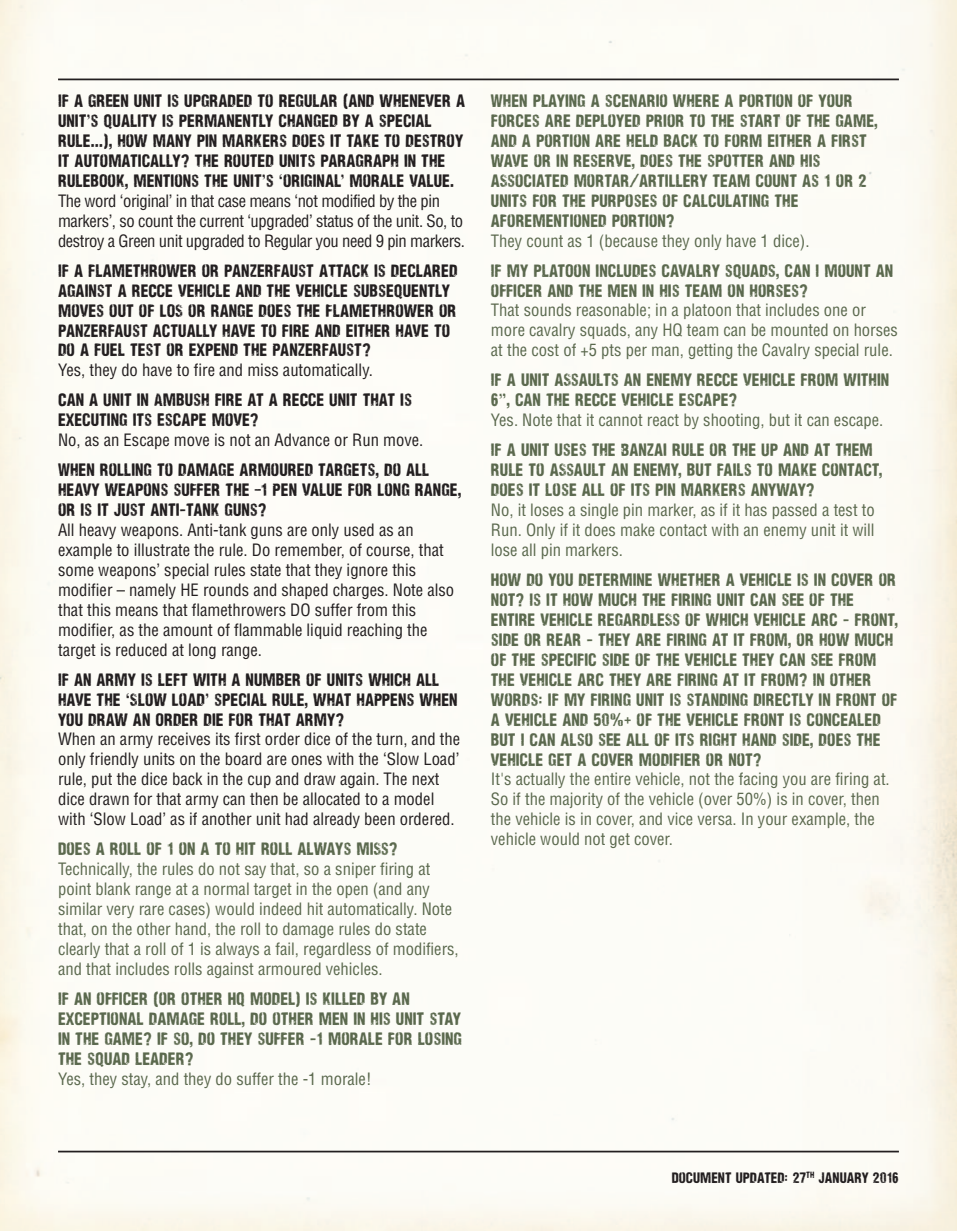
<style>
.page{position:relative;width:957px;height:1231px;background:#fff}
.page>*{position:absolute;margin:0;border:0;box-sizing:border-box;transform-origin:0 0}
.t1{font:16.62px/19.9px "Nidex";color:#5b694e}
.t2{font:condensed 16.62px/19.9px "Helvetica";color:#5b694e}
.t3{font:16.62px/19.9px "Nidex";color:#231f20}
.t4{font:condensed 16.62px/19.9px "Helvetica";color:#231f20}
.t5{font:condensed 16.62px/19.9px "Helvetica";letter-spacing:-.025em;color:#231f20}
.t6{font:14px "Nidex";color:#231f20}
</style>
<div class="page">
<img style="left:0;top:0;width:956px;height:1230px">
<hr style="left:58px;top:78px;width:840px;height:2px;background:#231f20">
<hr style="left:58px;top:1150px;width:840px;height:2px;background:#231f20">
<p class="t3" style="left:58px;top:92px;width:408px">IF A GREEN UNIT IS UPGRADED TO REGULAR (AND WHENEVER A UNIT’S QUALITY IS PERMANENTLY CHANGED BY A SPECIAL RULE…), HOW MANY PIN MARKERS DOES IT TAKE TO DESTROY IT AUTOMATICALLY? THE ROUTED UNITS PARAGRAPH IN THE RULEBOOK, MENTIONS THE UNIT’S ‘ORIGINAL’ MORALE VALUE.</p>
<p class="t5" style="left:58px;top:191px;width:408px">The word ‘original’ in that case means ‘not modified by the pin markers’, so count the current ‘upgraded’ status of the unit. So, to destroy a Green unit upgraded to Regular you need 9 pin markers.</p>
<p class="t3" style="left:58px;top:261px;width:401px">IF A FLAMETHROWER OR PANZERFAUST ATTACK IS DECLARED AGAINST A RECCE VEHICLE AND THE VEHICLE SUBSEQUENTLY MOVES OUT OF LOS OR RANGE DOES THE FLAMETHROWER OR PANZERFAUST ACTUALLY HAVE TO FIRE AND EITHER HAVE TO DO A FUEL TEST OR EXPEND THE PANZERFAUST?</p>
<p class="t4" style="left:58px;top:360px;width:316px">Yes, they do have to fire and miss automatically.</p>
<p class="t3" style="left:58px;top:391px;width:355px">CAN A UNIT IN AMBUSH FIRE AT A RECCE UNIT THAT IS<br>EXECUTING ITS ESCAPE MOVE?</p>
<p class="t4" style="left:58px;top:430px;width:367px">No, as an Escape move is not an Advance or Run move.</p>
<p class="t3" style="left:58px;top:460px;width:405px">WHEN ROLLING TO DAMAGE ARMOURED TARGETS, DO ALL<br>HEAVY WEAPONS SUFFER THE –1 PEN VALUE FOR LONG RANGE,<br>OR IS IT JUST ANTI-TANK GUNS?</p>
<p class="t4" style="left:58px;top:520px;width:397px">All heavy weapons. Anti-tank guns are only used as an example to illustrate the rule. Do remember, of course, that some weapons’ special rules state that they ignore this modifier – namely HE rounds and shaped charges. Note also that this means that flamethrowers DO suffer from this modifier, as the amount of flammable liquid reaching the target is reduced at long range.</p>
<p class="t3" style="left:58px;top:670px;width:401px">IF AN ARMY IS LEFT WITH A NUMBER OF UNITS WHICH ALL<br>HAVE THE ‘SLOW LOAD’ SPECIAL RULE, WHAT HAPPENS WHEN<br>YOU DRAW AN ORDER DIE FOR THAT ARMY?</p>
<p class="t4" style="left:58px;top:729px;width:403px">When an army receives its first order dice of the turn, and the only friendly units on the board are ones with the ‘Slow Load’ rule, put the dice back in the cup and draw again. The next dice drawn for that army can then be allocated to a model with ‘Slow Load’ as if another unit had already been ordered.</p>
<p class="t1" style="left:58px;top:839px;width:341px">DOES A ROLL OF 1 ON A TO HIT ROLL ALWAYS MISS?</p>
<p class="t2" style="left:58px;top:859px;width:402px">Technically, the rules do not say that, so a sniper firing at point blank range at a normal target in the open (and any similar very rare cases) would indeed hit automatically. Note that, on the other hand, the roll to damage rules do state clearly that a roll of 1 is always a fail, regardless of modifiers, and that includes rolls against armoured vehicles.</p>
<p class="t1" style="left:58px;top:989px;width:405px">IF AN OFFICER (OR OTHER HQ MODEL) IS KILLED BY AN EXCEPTIONAL DAMAGE ROLL, DO OTHER MEN IN HIS UNIT STAY IN THE GAME? IF SO, DO THEY SUFFER -1 MORALE FOR LOSING THE SQUAD LEADER?</p>
<p class="t2" style="left:58px;top:1068px;width:315px">Yes, they stay, and they do suffer the -1 morale!</p>
<p class="t1" style="left:491px;top:92px;width:388px">WHEN PLAYING A SCENARIO WHERE A PORTION OF YOUR FORCES ARE DEPLOYED PRIOR TO THE START OF THE GAME, AND A PORTION ARE HELD BACK TO FORM EITHER A FIRST WAVE OR IN RESERVE, DOES THE SPOTTER AND HIS ASSOCIATED MORTAR/ARTILLERY TEAM COUNT AS 1 OR 2<br>UNITS FOR THE PURPOSES OF CALCULATING THE AFOREMENTIONED PORTION?</p>
<p class="t2" style="left:491px;top:231px;width:320px">They count as 1 (because they only have 1 dice).</p>
<p class="t1" style="left:491px;top:261px;width:404px">IF MY PLATOON INCLUDES CAVALRY SQUADS, CAN I MOUNT AN<br>OFFICER AND THE MEN IN HIS TEAM ON HORSES?</p>
<p class="t2" style="left:491px;top:300px;width:408px">That sounds reasonable; in a platoon that includes one or more cavalry squads, any HQ team can be mounted on horses at the cost of +5 pts per man, getting the Cavalry special rule.</p>
<p class="t1" style="left:491px;top:371px;width:400px">IF A UNIT ASSAULTS AN ENEMY RECCE VEHICLE FROM WITHIN<br>6”, CAN THE RECCE VEHICLE ESCAPE?</p>
<p class="t2" style="left:491px;top:410px;width:394px">Yes. Note that it cannot react by shooting, but it can escape.</p>
<p class="t1" style="left:491px;top:441px;width:393px">IF A UNIT USES THE BANZAI RULE OR THE UP AND AT THEM<br>RULE TO ASSAULT AN ENEMY, BUT FAILS TO MAKE CONTACT,<br>DOES IT LOSE ALL OF ITS PIN MARKERS ANYWAY?</p>
<p class="t2" style="left:491px;top:500px;width:385px;text-align:justify">No, it loses a single pin marker, as if it has passed a test to Run. Only if it does make contact with an enemy unit it will lose all pin markers.</p>
<p class="t1" style="left:491px;top:570px;width:409px">HOW DO YOU DETERMINE WHETHER A VEHICLE IS IN COVER OR NOT? IS IT HOW MUCH THE FIRING UNIT CAN SEE OF THE ENTIRE VEHICLE REGARDLESS OF WHICH VEHICLE ARC - FRONT, SIDE OR REAR - THEY ARE FIRING AT IT FROM, OR HOW MUCH OF THE SPECIFIC SIDE OF THE VEHICLE THEY CAN SEE FROM THE VEHICLE ARC THEY ARE FIRING AT IT FROM? IN OTHER WORDS: IF MY FIRING UNIT IS STANDING DIRECTLY IN FRONT OF A VEHICLE AND 50%+ OF THE VEHICLE FRONT IS CONCEALED BUT I CAN ALSO SEE ALL OF ITS RIGHT HAND SIDE, DOES THE VEHICLE GET A COVER MODIFIER OR NOT?</p>
<p class="t2" style="left:491px;top:769px;width:400px">It's actually the entire vehicle, not the facing you are firing at.<br>So if the majority of the vehicle (over 50%) is in cover, then the vehicle is in cover, and vice versa. In your example, the vehicle would not get cover.</p>
<p class="t6" style="left:671px;top:1171px;width:229px">DOCUMENT UPDATED: 27<sup>TH</sup> JANUARY 2016</p>
</div>
